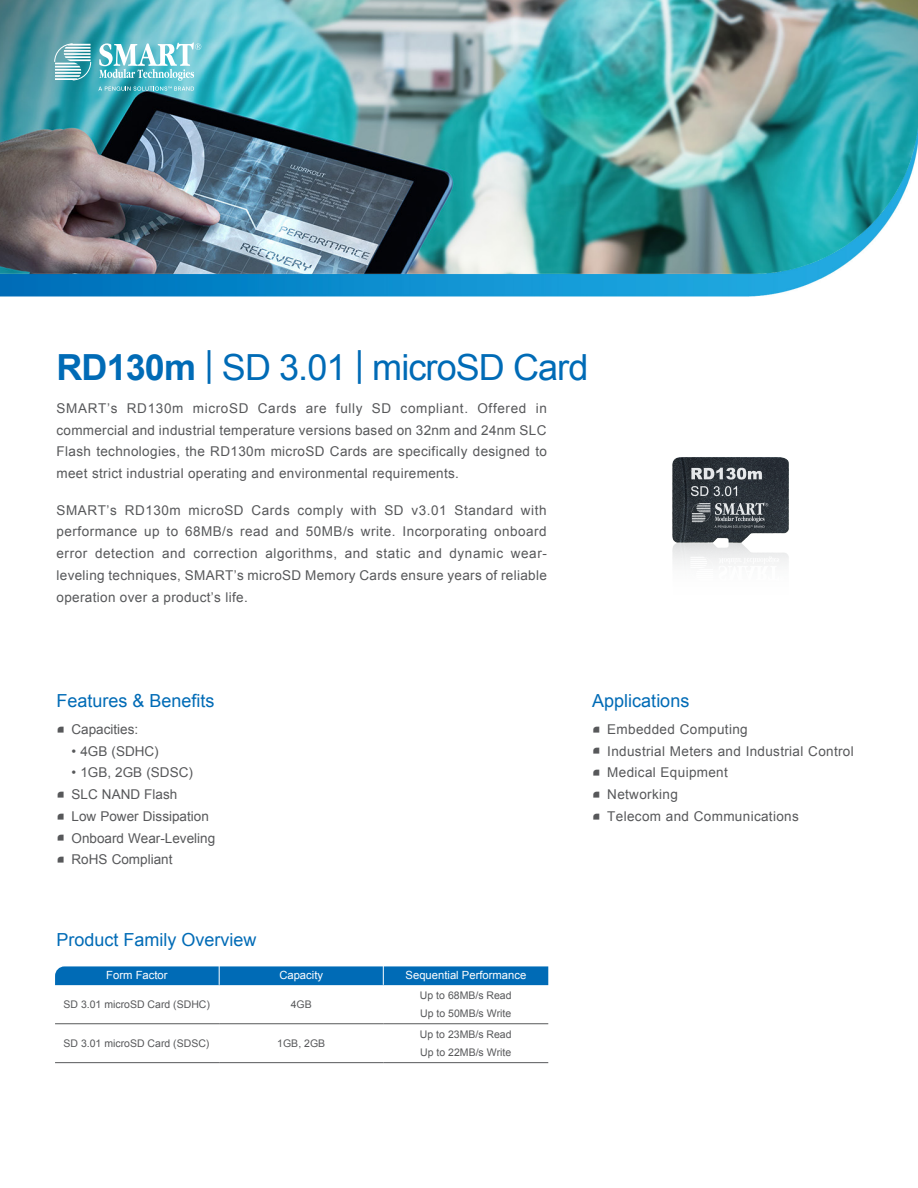
<style>
.page{position:relative;width:918px;height:1188px;background:#fff}
.page>*{position:absolute;margin:0;border:0;box-sizing:border-box;transform-origin:0 0}
.t1{font:36px "Arial";letter-spacing:-.025em;color:#006bb6}
.SubHeadline{font:18px "Arial";color:#006bb6}
.Body_Text{font:13.5px/21.8px "Arial";letter-spacing:.025em;color:#57585a;text-align:justify}
.Body_Text-2{font:13.5px "Arial";color:#57585a}
.t2{font:11.25px "Arial";color:#fff}
.Table_Text{font:10.5px/17.2px "Arial";color:#57585a}
.s1{font-weight:700}
.s2{font-family:"My Font";font-size:24px}
</style>
<div class="page">
<img style="left:672px;top:457px;width:117px;height:108px">
<img style="left:0;top:0;width:918px;height:108px">
<img style="left:0;top:108px;width:918px;height:188px">
<div style="left:55px;top:966px;width:493px;height:19px;background:#006bb6"></div>
<hr style="left:55px;top:1023px;width:164px;height:1px;background:#57585a">
<hr style="left:219px;top:1023px;width:164px;height:1px;background:#57585a">
<hr style="left:383px;top:1023px;width:165px;height:1px;background:#57585a">
<hr style="left:55px;top:1062px;width:164px;height:1px;background:#57585a">
<hr style="left:219px;top:1062px;width:164px;height:1px;background:#57585a">
<hr style="left:383px;top:1062px;width:165px;height:1px;background:#57585a">
<svg style="left:55px;top:44px;width:36px;height:36px"></svg>
<svg style="left:98px;top:42px;width:103px;height:49px"></svg>
<p class="t1" style="left:57px;top:344px;width:533px"><span class="s1">RD130m</span> | SD 3.01 | microSD Card</p>
<p class="Body_Text" style="left:57px;top:397px;width:492px">SMART’s RD130m microSD Cards are fully SD compliant. Offered in commercial and industrial temperature versions based on 32nm and 24nm SLC Flash technologies, the RD130m microSD Cards are specifically designed to meet strict industrial operating and environmental requirements.</p>
<p class="Body_Text" style="left:57px;top:499px;width:492px">SMART’s RD130m microSD Cards comply with SD v3.01 Standard with performance up to 68MB/s read and 50MB/s write. Incorporating onboard error detection and correction algorithms, and static and dynamic wear&shy;leveling techniques, SMART’s microSD Memory Cards ensure years of reliable operation over a product’s life.</p>
<p class="SubHeadline" style="left:57px;top:689px;width:160px">Features &amp; Benefits</p>
<p class="Body_Text-2" style="left:57px;top:720px;width:83px"><span class="s2">•</span> Capacities:</p>
<p class="Body_Text" style="left:72px;top:740px;width:89px">• 4GB (SDHC)</p>
<p class="Body_Text-2" style="left:72px;top:764px;width:123px">• 1GB, 2GB (SDSC)</p>
<p class="Body_Text-2" style="left:57px;top:786px;width:122px"><span class="s2">•</span> SLC NAND Flash</p>
<p class="Body_Text-2" style="left:57px;top:807px;width:154px"><span class="s2">•</span> Low Power Dissipation</p>
<p class="Body_Text-2" style="left:57px;top:829px;width:160px"><span class="s2">•</span> Onboard Wear-Leveling</p>
<p class="Body_Text-2" style="left:57px;top:851px;width:117px"><span class="s2">•</span> RoHS Compliant</p>
<p class="SubHeadline" style="left:57px;top:928px;width:202px">Product Family Overview</p>
<p class="t2" style="left:106px;top:968px;width:63px">Form Factor</p>
<p class="t2" style="left:279px;top:968px;width:45px">Capacity</p>
<p class="t2" style="left:406px;top:968px;width:122px">Sequential Performance</p>
<p class="Table_Text" style="left:64px;top:996px;width:148px">SD 3.01 microSD Card (SDHC)</p>
<p class="Table_Text" style="left:291px;top:996px;width:23px">4GB</p>
<p class="Table_Text" style="left:420px;top:987px;width:93px">Up to 68MB/s Read<br>Up to 50MB/s Write</p>
<p class="Table_Text" style="left:64px;top:1035px;width:147px">SD 3.01 microSD Card (SDSC)</p>
<p class="Table_Text" style="left:277px;top:1035px;width:49px">1GB, 2GB</p>
<p class="Table_Text" style="left:420px;top:1026px;width:93px">Up to 23MB/s Read<br>Up to 22MB/s Write</p>
<p class="SubHeadline" style="left:592px;top:689px;width:99px">Applications</p>
<p class="Body_Text" style="left:592px;top:718px;width:157px"><span class="s2">•</span> Embedded Computing</p>
<p class="Body_Text" style="left:592px;top:740px;width:263px"><span class="s2">•</span> Industrial Meters and Industrial Control</p>
<p class="Body_Text" style="left:592px;top:762px;width:137px"><span class="s2">•</span> Medical Equipment</p>
<p class="Body_Text" style="left:592px;top:784px;width:87px"><span class="s2">•</span> Networking</p>
<p class="Body_Text" style="left:592px;top:805px;width:208px"><span class="s2">•</span> Telecom and Communications</p>
</div>
